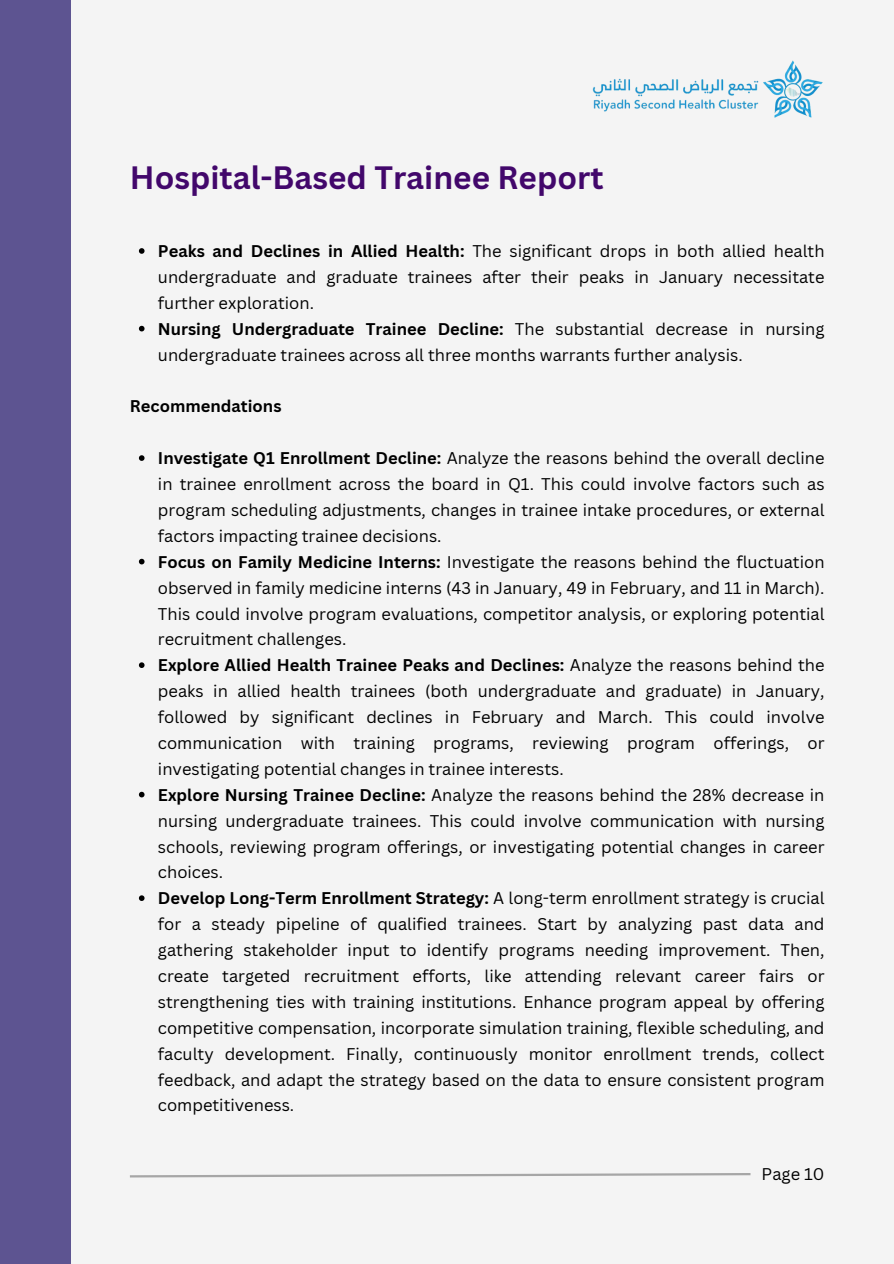
<style>
.page{position:relative;width:894px;height:1264px;background:#fff}
.page>*{position:absolute;margin:0;border:0;box-sizing:border-box;transform-origin:0 0}
.t1{font:700 31.5px "Canva Sans";color:#42076b}
.t2{font:16.5px/25.8px "Canva Sans";color:#000;text-align:justify}
.t3{font:700 16.5px "Canva Sans";color:#000}
.s1{font-weight:700}
</style>
<div class="page">
<div style="left:0;top:0;width:893px;height:1263px;background:#f4f4f4"></div>
<div style="left:0;top:0;width:71px;height:1263px;background:#5d5491"></div>
<img style="left:763px;top:60px;width:60px;height:58px">
<img style="left:592px;top:78px;width:167px;height:33px">
<svg style="left:130px;top:1173px;width:621px;height:5px"></svg>
<svg style="left:139px;top:248px;width:5px;height:6px"></svg>
<svg style="left:139px;top:326px;width:5px;height:5px"></svg>
<svg style="left:139px;top:455px;width:5px;height:6px"></svg>
<svg style="left:139px;top:559px;width:5px;height:5px"></svg>
<svg style="left:139px;top:662px;width:5px;height:6px"></svg>
<svg style="left:139px;top:791px;width:5px;height:6px"></svg>
<svg style="left:139px;top:895px;width:5px;height:6px"></svg>
<h1 class="t1" style="left:130px;top:155px;width:475px">Hospital-Based Trainee Report</h1>
<p class="t2" style="left:158px;top:238px;width:668px"><span class="s1">Peaks and Declines in Allied Health:</span> The significant drops in both allied health undergraduate and graduate trainees after their peaks in January necessitate further exploration.</p>
<p class="t2" style="left:158px;top:315px;width:668px"><span class="s1">Nursing Undergraduate Trainee Decline:</span> The substantial decrease in nursing undergraduate trainees across all three months warrants further analysis.</p>
<h2 class="t3" style="left:130px;top:395px;width:153px">Recommendations</h2>
<p class="t2" style="left:158px;top:445px;width:668px"><span class="s1">Investigate Q1 Enrollment Decline:</span> Analyze the reasons behind the overall decline in trainee enrollment across the board in Q1. This could involve factors such as program scheduling adjustments, changes in trainee intake procedures, or external factors impacting trainee decisions.</p>
<p class="t2" style="left:158px;top:548px;width:668px"><span class="s1">Focus on Family Medicine Interns:</span> Investigate the reasons behind the fluctuation observed in family medicine interns (43 in January, 49 in February, and 11 in March).<br>This could involve program evaluations, competitor analysis, or exploring potential recruitment challenges.</p>
<p class="t2" style="left:158px;top:652px;width:668px"><span class="s1">Explore Allied Health Trainee Peaks and Declines:</span> Analyze the reasons behind the peaks in allied health trainees (both undergraduate and graduate) in January, followed by significant declines in February and March. This could involve communication with training programs, reviewing program offerings, or investigating potential changes in trainee interests.</p>
<p class="t2" style="left:158px;top:781px;width:668px"><span class="s1">Explore Nursing Trainee Decline:</span> Analyze the reasons behind the 28% decrease in nursing undergraduate trainees. This could involve communication with nursing schools, reviewing program offerings, or investigating potential changes in career choices.</p>
<p class="t2" style="left:158px;top:885px;width:668px"><span class="s1">Develop Long-Term Enrollment Strategy:</span> A long-term enrollment strategy is crucial for a steady pipeline of qualified trainees. Start by analyzing past data and gathering stakeholder input to identify programs needing improvement. Then, create targeted recruitment efforts, like attending relevant career fairs or strengthening ties with training institutions. Enhance program appeal by offering competitive compensation, incorporate simulation training, flexible scheduling, and faculty development. Finally, continuously monitor enrollment trends, collect feedback, and adapt the strategy based on the data to ensure consistent program competitiveness.</p>
<p class="t2" style="left:761px;top:1160px;width:64px">Page 10</p>
</div>
